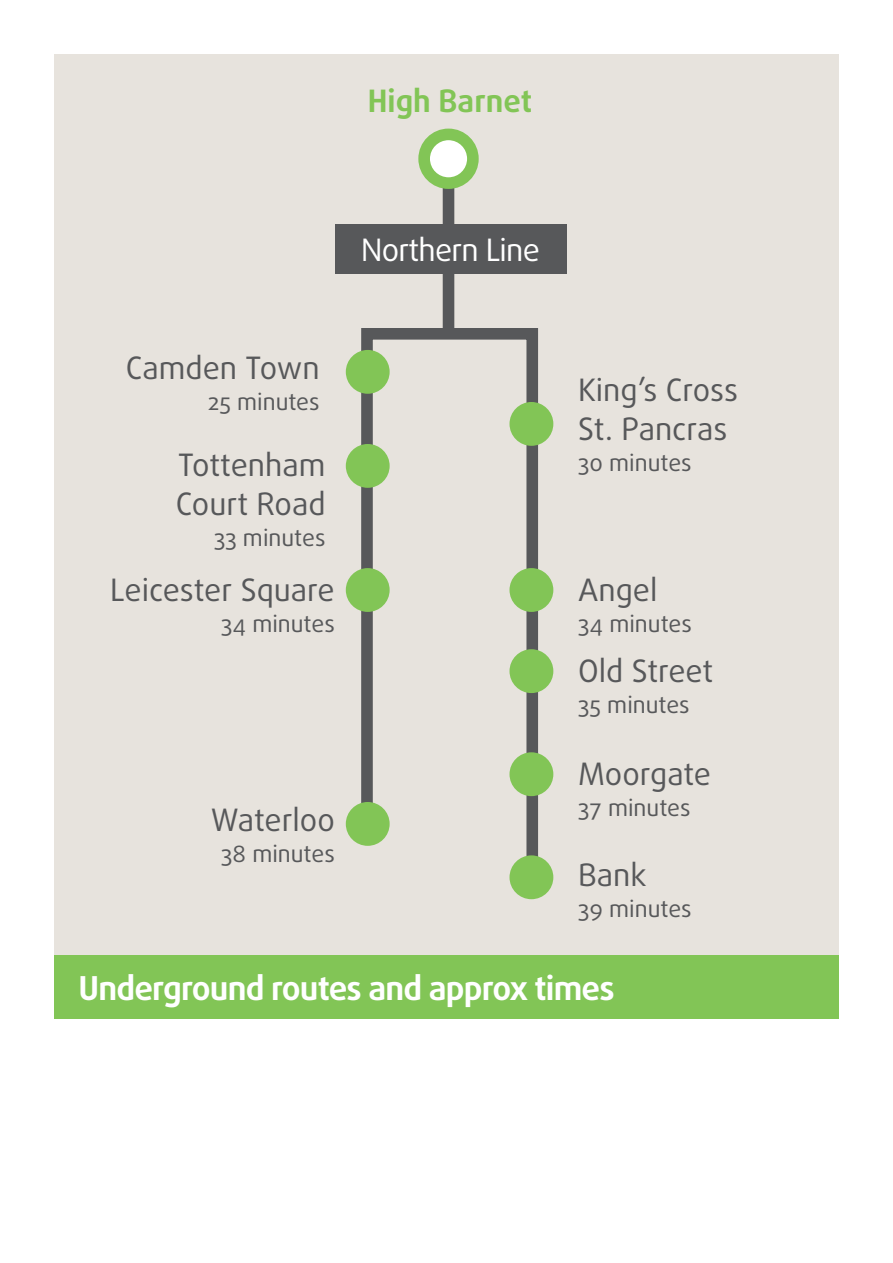
<style>
.page{position:relative;width:893px;height:1263px;background:#fff}
.page>*{position:absolute;margin:0;border:0;box-sizing:border-box;transform-origin:0 0}
.Map_heading{font:700 33px "Daxline Pro";letter-spacing:-.025em;color:#fff}
.Body_Text{font:30.9px/38.7px "Daxline Pro";color:#57585a}
.Map_heading-2{font:30.9px "Daxline Pro";letter-spacing:-.025em;color:#fff}
.Body_Text-2{font:700 30.9px "Daxline Pro";color:#82c556}
.Body_Text-3{font:23.25px "Daxline Pro";color:#57585a}
</style>
<div class="page">
<div style="left:54px;top:54px;width:785px;height:918px;background:#e7e3dd"></div>
<div style="left:54px;top:955px;width:785px;height:63px;background:#82c556"></div>
<div style="left:443px;top:173px;width:11px;height:160px;background:#57585a"></div>
<svg style="left:424px;top:134px;width:49px;height:49px"></svg>
<div style="left:418px;top:129px;width:61px;height:60px;border:12px solid #82c556;border-radius:50%"></div>
<svg style="left:355px;top:322px;width:189px;height:576px"></svg>
<div style="left:509px;top:402px;width:44px;height:44px;background:#82c556;border-radius:50%"></div>
<div style="left:335px;top:224px;width:231px;height:49px;background:#57585a"></div>
<div style="left:509px;top:568px;width:44px;height:44px;background:#82c556;border-radius:50%"></div>
<div style="left:509px;top:649px;width:44px;height:44px;background:#82c556;border-radius:50%"></div>
<div style="left:509px;top:752px;width:44px;height:44px;background:#82c556;border-radius:50%"></div>
<div style="left:509px;top:855px;width:44px;height:44px;background:#82c556;border-radius:50%"></div>
<div style="left:346px;top:350px;width:44px;height:44px;background:#82c556;border-radius:50%"></div>
<div style="left:346px;top:444px;width:44px;height:44px;background:#82c556;border-radius:50%"></div>
<div style="left:346px;top:568px;width:44px;height:44px;background:#82c556;border-radius:50%"></div>
<div style="left:346px;top:802px;width:44px;height:44px;background:#82c556;border-radius:50%"></div>
<p class="Body_Text-2" style="left:368px;top:80px;width:166px">High Barnet</p>
<p class="Map_heading-2" style="left:361px;top:229px;width:180px">Northern Line</p>
<p class="Body_Text" style="left:126px;top:349px;width:195px">Camden Town</p>
<p class="Body_Text-3" style="left:208px;top:387px;width:113px">25 minutes</p>
<p class="Body_Text" style="left:176px;top:446px;width:151px">Tottenham<br>Court Road</p>
<p class="Body_Text-3" style="left:214px;top:522px;width:113px">33 minutes</p>
<p class="Body_Text" style="left:110px;top:571px;width:226px">Leicester Square</p>
<p class="Body_Text-3" style="left:221px;top:608px;width:115px">34 minutes</p>
<p class="Body_Text" style="left:211px;top:801px;width:125px">Waterloo</p>
<p class="Body_Text-3" style="left:221px;top:838px;width:115px">38 minutes</p>
<p class="Body_Text" style="left:578px;top:371px;width:161px">King’s Cross</p>
<p class="Body_Text" style="left:578px;top:410px;width:151px">St. Pancras</p>
<p class="Body_Text-3" style="left:578px;top:447px;width:115px">30 minutes</p>
<p class="Body_Text" style="left:578px;top:571px;width:81px">Angel</p>
<p class="Body_Text-3" style="left:578px;top:608px;width:115px">34 minutes</p>
<p class="Body_Text" style="left:578px;top:652px;width:137px">Old Street</p>
<p class="Body_Text-3" style="left:578px;top:689px;width:113px">35 minutes</p>
<p class="Body_Text" style="left:578px;top:755px;width:134px">Moorgate</p>
<p class="Body_Text-3" style="left:578px;top:792px;width:114px">37 minutes</p>
<p class="Body_Text" style="left:578px;top:856px;width:70px">Bank</p>
<p class="Body_Text-3" style="left:578px;top:893px;width:115px">39 minutes</p>
<p class="Map_heading" style="left:79px;top:966px;width:538px">Underground routes and approx times</p>
</div>
